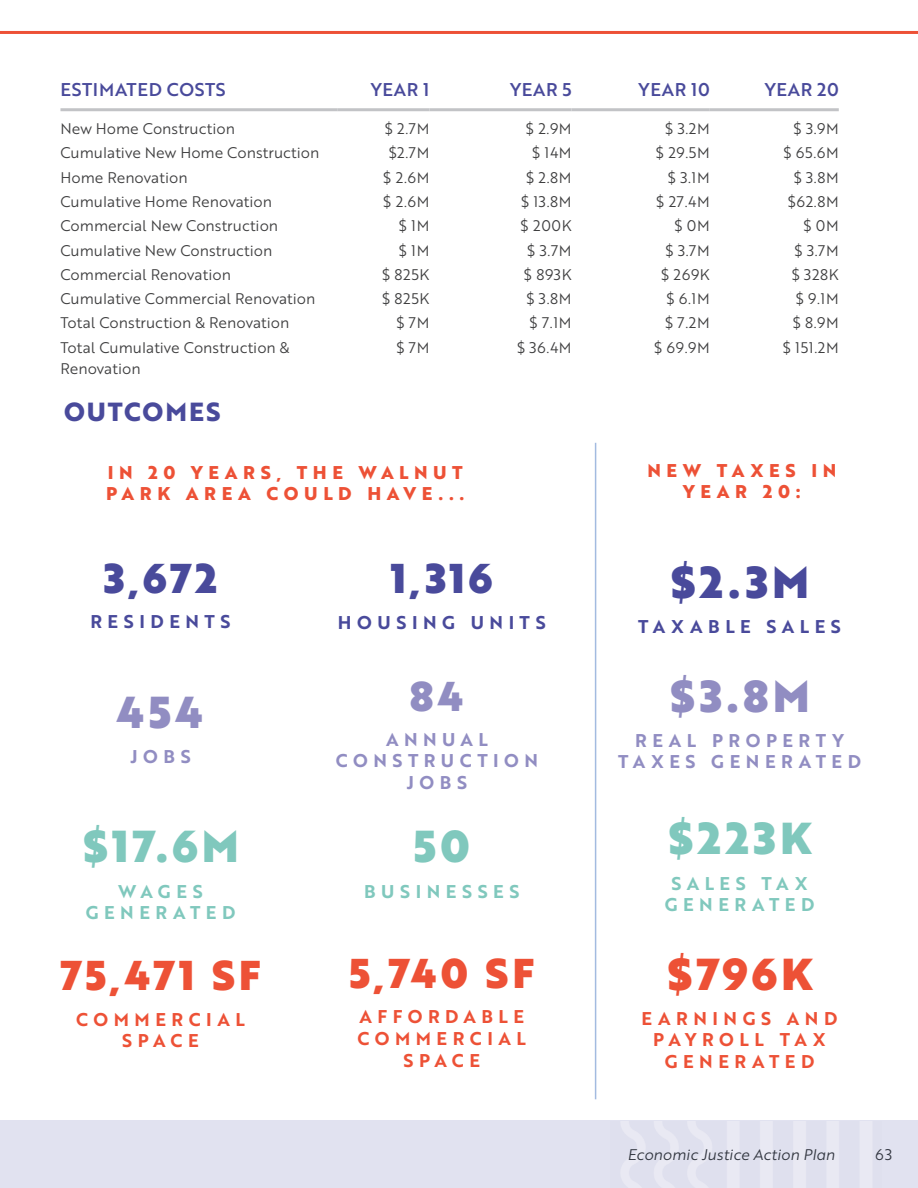
<style>
.page{position:relative;width:918px;height:1188px;background:#fff}
.page>*{position:absolute;margin:0;border:0;box-sizing:border-box;transform-origin:0 0}
.t1{font:43.5px "Brother 1816 Black";letter-spacing:.095em;color:#80c8bd}
.t2{font:43.5px "Brother 1816 Black";color:#918dc2}
.t3{font:43.5px "Brother 1816 Black";color:#494a9b}
.t4{font:43.5px "Brother 1816 Black";color:#ed5136}
.t5{font:40.5px "Brother 1816 Black";letter-spacing:.095em;color:#ed5136}
.t6{font:40.5px "Brother 1816 Black";letter-spacing:.09em;color:#494a9b}
.t7{font:40.5px "Brother 1816 Black";color:#918dc2}
.t8{font:700 25.5px "Brother 1816 Extra";letter-spacing:.07em;color:#494a9b}
.t9{font:18px/21.6px "Brother 1816 Bold";letter-spacing:.305em;color:#ed5136;text-align:center}
.t10{font:700 18px/21.6px "Brother 1816 Extra";letter-spacing:.31em;color:#ed5136}
.t11{font:18px/21.6px "Brother 1816 Bold";letter-spacing:.305em;color:#918dc2;text-align:center}
.t12{font:18px/21.6px "Brother 1816 Bold";letter-spacing:.31em;color:#80c8bd;text-align:center}
.t13{font:18px "Brother 1816 Medium";letter-spacing:.04em;color:#494a9b}
.t14{font:18px "Brother 1816 Bold";letter-spacing:.31em;color:#494a9b}
.t15{font:15px/21px "Brother 1816 Book";color:#3e3e3f}
.t16{font:15px "Brother 1816 Book Italic";color:#323640}
.t17{font:15px "Brother 1816 Book";color:#323640}
</style>
<div class="page">
<hr style="left:60px;top:108px;width:277px;height:3px;background:#c2c3c6">
<hr style="left:337px;top:108px;width:92px;height:3px;background:#c2c3c6">
<hr style="left:429px;top:108px;width:143px;height:3px;background:#c2c3c6">
<hr style="left:572px;top:108px;width:138px;height:3px;background:#c2c3c6">
<hr style="left:710px;top:108px;width:129px;height:3px;background:#c2c3c6">
<hr style="left:595px;top:443px;width:1px;height:656px;background:#a3bbe0">
<hr style="left:0;top:31px;width:918px;height:3px;background:#ed5136">
<div style="left:0;top:1120px;width:918px;height:68px;background:#e1e2f0"></div>
<p class="t13" style="left:60px;top:76px;width:167px">ESTIMATED COSTS</p>
<p class="t13" style="left:371px;top:76px;width:60px">YEAR 1</p>
<p class="t13" style="left:510px;top:76px;width:63px">YEAR 5</p>
<p class="t13" style="left:639px;top:76px;width:73px">YEAR 10</p>
<p class="t13" style="left:765px;top:76px;width:76px">YEAR 20</p>
<p class="t15" style="left:60px;top:118px;width:176px">New Home Construction</p>
<p class="t15" style="left:384px;top:118px;width:47px">$ 2.7M</p>
<p class="t15" style="left:526px;top:118px;width:48px">$ 2.9M</p>
<p class="t15" style="left:665px;top:118px;width:46px">$ 3.2M</p>
<p class="t15" style="left:793px;top:118px;width:47px">$ 3.9M</p>
<p class="t15" style="left:60px;top:142px;width:260px">Cumulative New Home Construction</p>
<p class="t15" style="left:388px;top:142px;width:43px">$2.7M</p>
<p class="t15" style="left:532px;top:142px;width:41px">$ 14M</p>
<p class="t15" style="left:656px;top:142px;width:56px">$ 29.5M</p>
<p class="t15" style="left:783px;top:142px;width:57px">$ 65.6M</p>
<p class="t15" style="left:60px;top:166px;width:129px">Home Renovation</p>
<p class="t15" style="left:383px;top:166px;width:48px">$ 2.6M</p>
<p class="t15" style="left:526px;top:166px;width:47px">$ 2.8M</p>
<p class="t15" style="left:668px;top:166px;width:44px">$ 3.1M</p>
<p class="t15" style="left:793px;top:166px;width:47px">$ 3.8M</p>
<p class="t15" style="left:60px;top:190px;width:213px">Cumulative Home Renovation</p>
<p class="t15" style="left:383px;top:190px;width:48px">$ 2.6M</p>
<p class="t15" style="left:521px;top:190px;width:52px">$ 13.8M</p>
<p class="t15" style="left:656px;top:190px;width:55px">$ 27.4M</p>
<p class="t15" style="left:788px;top:190px;width:53px">$62.8M</p>
<p class="t15" style="left:60px;top:215px;width:219px">Commercial New Construction</p>
<p class="t15" style="left:399px;top:215px;width:32px">$ 1M</p>
<p class="t15" style="left:520px;top:215px;width:53px">$ 200K</p>
<p class="t15" style="left:674px;top:215px;width:37px">$ 0M</p>
<p class="t15" style="left:803px;top:215px;width:37px">$ 0M</p>
<p class="t15" style="left:60px;top:239px;width:213px">Cumulative New Construction</p>
<p class="t15" style="left:399px;top:239px;width:32px">$ 1M</p>
<p class="t15" style="left:527px;top:239px;width:46px">$ 3.7M</p>
<p class="t15" style="left:665px;top:239px;width:46px">$ 3.7M</p>
<p class="t15" style="left:794px;top:239px;width:46px">$ 3.7M</p>
<p class="t15" style="left:60px;top:263px;width:172px">Commercial Renovation</p>
<p class="t15" style="left:382px;top:263px;width:49px">$ 825K</p>
<p class="t15" style="left:524px;top:263px;width:49px">$ 893K</p>
<p class="t15" style="left:661px;top:263px;width:51px">$ 269K</p>
<p class="t15" style="left:792px;top:263px;width:49px">$ 328K</p>
<p class="t15" style="left:60px;top:288px;width:256px">Cumulative Commercial Renovation</p>
<p class="t15" style="left:382px;top:288px;width:49px">$ 825K</p>
<p class="t15" style="left:526px;top:288px;width:47px">$ 3.8M</p>
<p class="t15" style="left:666px;top:288px;width:45px">$ 6.1M</p>
<p class="t15" style="left:796px;top:288px;width:45px">$ 9.1M</p>
<p class="t15" style="left:60px;top:312px;width:230px">Total Construction &amp; Renovation</p>
<p class="t15" style="left:396px;top:312px;width:35px">$ 7M</p>
<p class="t15" style="left:529px;top:312px;width:44px">$ 7.1M</p>
<p class="t15" style="left:665px;top:312px;width:47px">$ 7.2M</p>
<p class="t15" style="left:792px;top:312px;width:48px">$ 8.9M</p>
<p class="t15" style="left:60px;top:336px;width:231px">Total Cumulative Construction &amp;<br>Renovation</p>
<p class="t15" style="left:396px;top:336px;width:35px">$ 7M</p>
<p class="t15" style="left:517px;top:336px;width:56px">$ 36.4M</p>
<p class="t15" style="left:654px;top:336px;width:58px">$ 69.9M</p>
<p class="t15" style="left:783px;top:336px;width:58px">$ 151.2M</p>
<h3 class="t8" style="left:64px;top:393px;width:158px">OUTCOMES</h3>
<p class="t10" style="left:106px;top:461px;width:360px">IN 20 YEARS, THE WALNUT<br>PARK AREA COULD HAVE...</p>
<p class="t10" style="left:647px;top:459px;width:190px;text-align:center">NEW TAXES IN<br>YEAR 20:</p>
<h2 class="t6" style="left:104px;top:547px;width:115px">3,672</h2>
<p class="t14" style="left:90px;top:608px;width:142px">RESIDENTS</p>
<h1 class="t2" style="left:117px;top:679px;width:89px">454</h1>
<p class="t11" style="left:130px;top:746px;width:62px">JOBS</p>
<h1 class="t1" style="left:82px;top:813px;width:158px">$17.6M</h1>
<p class="t12" style="left:86px;top:880px;width:151px">WAGES<br>GENERATED</p>
<h2 class="t5" style="left:60px;top:945px;width:202px">75,471 SF</h2>
<p class="t9" style="left:76px;top:1008px;width:170px">COMMERCIAL<br>SPACE</p>
<h2 class="t6" style="left:391px;top:548px;width:103px">1,316</h2>
<p class="t14" style="left:338px;top:608px;width:209px">HOUSING UNITS</p>
<h2 class="t7" style="left:410px;top:665px;width:56px">84</h2>
<p class="t11" style="left:336px;top:728px;width:204px">ANNUAL<br>CONSTRUCTION<br>JOBS</p>
<h1 class="t1" style="left:414px;top:813px;width:57px">50</h1>
<p class="t12" style="left:364px;top:880px;width:157px">BUSINESSES</p>
<h2 class="t5" style="left:349px;top:942px;width:186px">5,740 SF</h2>
<p class="t9" style="left:357px;top:1006px;width:170px">AFFORDABLE<br>COMMERCIAL<br>SPACE</p>
<h1 class="t3" style="left:670px;top:549px;width:141px">$2.3M</h1>
<p class="t14" style="left:638px;top:613px;width:204px">TAXABLE SALES</p>
<h1 class="t2" style="left:669px;top:662px;width:142px">$3.8M</h1>
<p class="t11" style="left:618px;top:729px;width:245px">REAL PROPERTY<br>TAXES GENERATED</p>
<h1 class="t1" style="left:668px;top:805px;width:145px">$223K</h1>
<p class="t12" style="left:665px;top:872px;width:151px">SALES TAX<br>GENERATED</p>
<h1 class="t4" style="left:666px;top:940px;width:148px">$796K</h1>
<p class="t9" style="left:642px;top:1007px;width:197px">EARNINGS AND<br>PAYROLL TAX<br>GENERATED</p>
<p class="t16" style="left:627px;top:1144px;width:209px">Economic Justice Action Plan</p>
<p class="t17" style="left:875px;top:1144px;width:18px">63</p>
</div>
